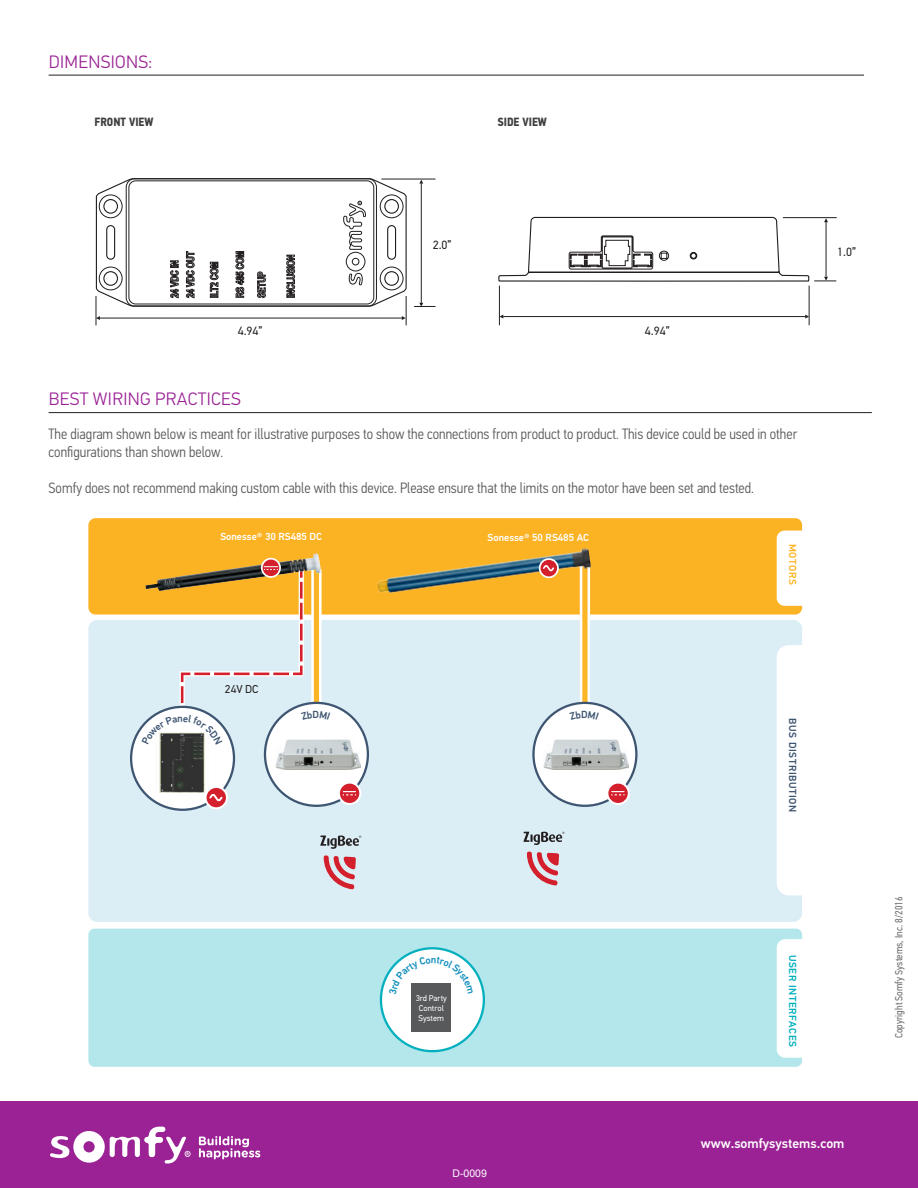
<style>
.page{position:relative;width:918px;height:1188px;background:#fff}
.page>*{position:absolute;margin:0;border:0;box-sizing:border-box;transform-origin:0 0}
.t1{font:300 18px "PF Din Text Pro";letter-spacing:.02em;color:#9b2295}
.Paragraph_Style_1{font:300 15px/18px "PF Din Text Cond Pro";color:#57585a}
.Sub_Bullets_1{font:300 15px "PF Din Text Cond Pro";color:#57585a}
.t2{font:500 13.5px "PF Din Text Pro";color:#fff}
.t3{font:12px "PF Din Text Pro";color:#231f20}
.Table{font:700 12px "PF Din Text Cond Pro";color:#3e3e3f}
.t4{font:11.4px "PF Din Text Pro";color:#231f20}
.t5{font:10.5px "PF Din Text Cond Pro";color:#6c6d70}
.t6{font:10.5px "Arial";color:#fff}
.t7{font:500 10.35px "PF Din Text Pro";color:#fff}
.t8{font:500 10.35px "PF Din Text Pro";letter-spacing:.06em;color:#3e5672}
.t9{font:500 10.35px "PF Din Text Pro";letter-spacing:.06em;color:#01b0bf}
.t10{font:500 10.35px "PF Din Text Pro";letter-spacing:.06em;color:#fcb525}
.t11{font:8.4px/10.1px "PF Din Text Pro";color:#fff;text-align:center}
</style>
<div class="page">
<div style="left:0;top:1102px;width:918px;height:86px;background:#9b2295"></div>
<svg style="left:50px;top:1127px;width:141px;height:37px"></svg>
<svg style="left:199px;top:1136px;width:61px;height:23px"></svg>
<hr style="left:49px;top:75px;width:815px;height:1px;background:#231f20">
<hr style="left:49px;top:412px;width:823px;height:1px;background:#231f20">
<hr style="left:381px;top:179px;width:55px;height:1px;background:#231f20">
<svg style="left:95px;top:178px;width:312px;height:147px"></svg>
<hr style="left:421px;top:184px;width:1px;height:119px;background:#231f20">
<svg style="left:419px;top:180px;width:4px;height:4px"></svg>
<svg style="left:414px;top:303px;width:22px;height:4px"></svg>
<svg style="left:498px;top:217px;width:339px;height:109px"></svg>
<div style="left:88px;top:620px;width:714px;height:302px;background:#dceef5;border-radius:9px"></div>
<div style="left:88px;top:929px;width:714px;height:138px;background:#b3e7ec;border-radius:6px"></div>
<div style="left:88px;top:518px;width:714px;height:97px;background:#fbb324;border-radius:7px"></div>
<svg style="left:324px;top:855px;width:32px;height:34px"></svg>
<svg style="left:320px;top:835px;width:41px;height:14px"></svg>
<svg style="left:527px;top:852px;width:32px;height:33px"></svg>
<svg style="left:523px;top:832px;width:42px;height:13px"></svg>
<svg style="left:312px;top:569px;width:10px;height:133px"></svg>
<div style="left:314px;top:569px;width:5px;height:209px;background:#fcb525"></div>
<div style="left:381px;top:948px;width:103px;height:103px;background:#fff;border-radius:50%"></div>
<div style="left:380px;top:947px;width:105px;height:105px;border:2px solid #04afbe;border-radius:50%"></div>
<div style="left:411px;top:984px;width:40px;height:48px;background:#58595b"></div>
<div style="left:265px;top:703px;width:103px;height:103px;background:#fff;border-radius:50%"></div>
<svg style="left:338px;top:782px;width:23px;height:23px"></svg>
<img style="left:312px;top:739px;width:48px;height:31px">
<div style="left:580px;top:560px;width:10px;height:218px;background:#fff"></div>
<div style="left:582px;top:560px;width:6px;height:218px;background:#fcb525"></div>
<div style="left:533px;top:703px;width:103px;height:103px;background:#fff;border-radius:50%"></div>
<div style="left:532px;top:702px;width:106px;height:105px;border:2px solid #3e5672;border-radius:50%"></div>
<svg style="left:606px;top:782px;width:24px;height:23px"></svg>
<img style="left:544px;top:739px;width:85px;height:31px">
<svg style="left:131px;top:707px;width:103px;height:103px"></svg>
<div style="left:777px;top:531px;width:32px;height:75px;background:#fff;border-radius:8px"></div>
<div style="left:777px;top:645px;width:25px;height:250px;background:#fff"></div>
<div style="left:777px;top:939px;width:25px;height:119px;background:#fff"></div>
<img style="left:269px;top:553px;width:48px;height:38px">
<img style="left:377px;top:548px;width:214px;height:49px">
<svg style="left:539px;top:558px;width:20px;height:20px"></svg>
<svg style="left:389px;top:957px;width:84px;height:27px"></svg>
<svg style="left:142px;top:558px;width:170px;height:251px"></svg>
<p class="t1" style="left:49px;top:51px;width:105px">DIMENSIONS:</p>
<p class="Table" style="left:95px;top:115px;width:60px">FRONT VIEW</p>
<p class="Table" style="left:497px;top:115px;width:51px">SIDE VIEW</p>
<p class="t3" style="left:433px;top:238px;width:20px">2.0”</p>
<p class="t3" style="left:238px;top:324px;width:26px">4.94”</p>
<p class="t3" style="left:645px;top:324px;width:26px">4.94”</p>
<p class="t1" style="left:49px;top:389px;width:194px">BEST WIRING PRACTICES</p>
<p class="Paragraph_Style_1" style="left:49px;top:425px;width:750px">The diagram shown below is meant for illustrative purposes to show the connections from product to product. This device could be used in other configurations than shown below.</p>
<p class="Sub_Bullets_1" style="left:49px;top:479px;width:707px">Somfy does not recommend making custom cable with this device. Please ensure that the limits on the motor have been set and tested.</p>
<p class="t7" style="left:220px;top:530px;width:103px">Sonesse® 30 RS485 DC</p>
<p class="t7" style="left:488px;top:531px;width:103px">Sonesse® 50 RS485 AC</p>
<p class="t10" style="left:799px;top:544px;width:42px;rotate:90deg">MOTORS</p>
<p class="t3" style="left:837px;top:245px;width:20px">1.0”</p>
<p class="t4" style="left:225px;top:683px;width:35px">24V DC</p>
<p class="t8" style="left:313px;top:708px;width:8px">D</p>
<p class="t8" style="left:581px;top:708px;width:8px">D</p>
<p class="t11" style="left:416px;top:993px;width:33px">3rd Party<br>Control<br>System</p>
<p class="t6" style="left:453px;top:1167px;width:36px">D-0009</p>
<p class="t8" style="left:799px;top:718px;width:96px;rotate:90deg">BUS DISTRIBUTION</p>
<p class="t9" style="left:799px;top:955px;width:94px;rotate:90deg">USER INTERFACES</p>
<p class="t2" style="left:701px;top:1136px;width:145px">www.somfysystems.com</p>
<p class="t5" style="left:893px;top:1038px;width:143px;rotate:-90deg">Copyright Somfy Systems, Inc. 8/2016</p>
</div>
